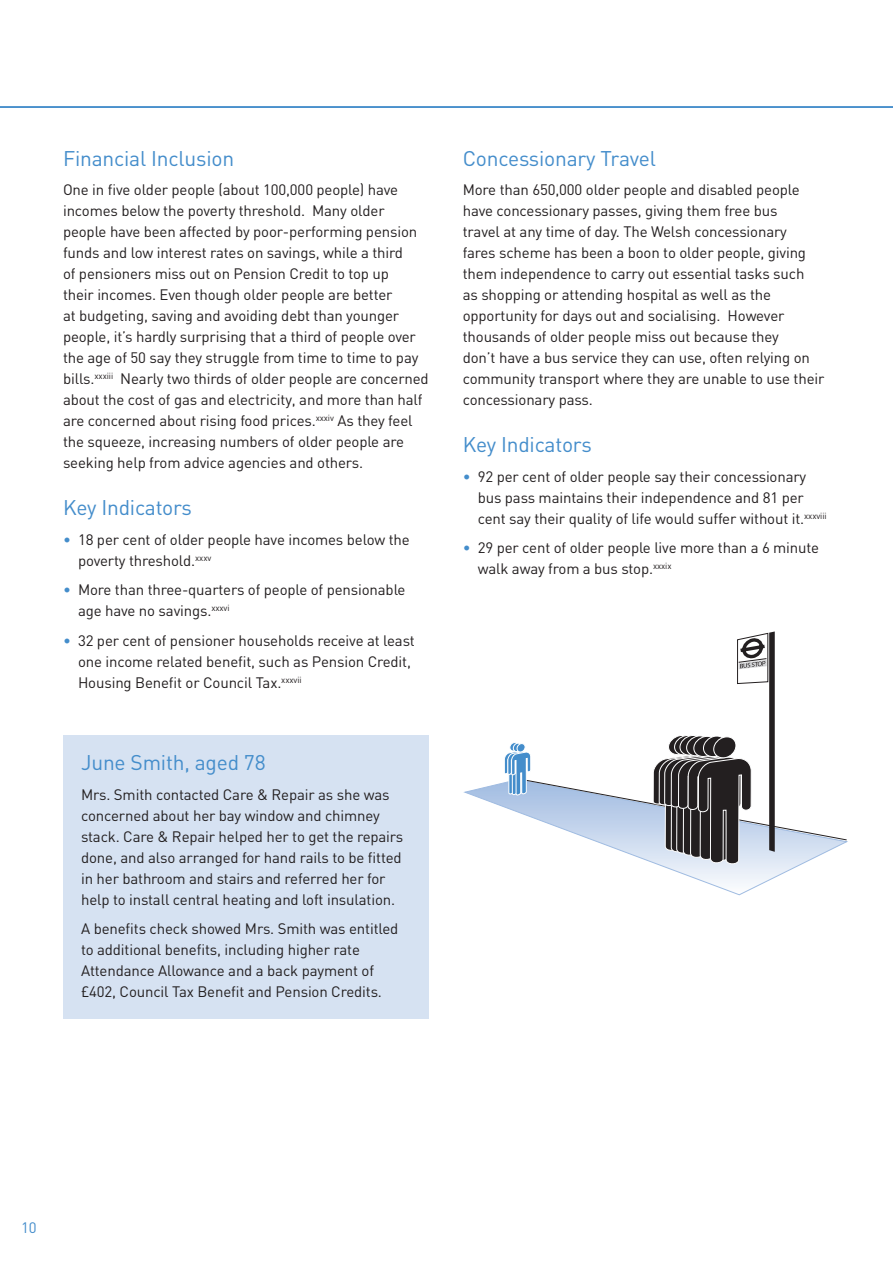
<style>
.page{position:relative;width:893px;height:1263px;background:#fff}
.page>*{position:absolute;margin:0;border:0;box-sizing:border-box;transform-origin:0 0}
.t1{font:21px "DIN";letter-spacing:-.01em;color:#448dcb}
.t2{font:15px/21px "DIN";letter-spacing:-.01em;color:#231f20}
.t3{font:15px "DIN";color:#448dcb}
.s1{color:#448dcb}
</style>
<div class="page">
<hr style="left:0;top:106px;width:893px;height:2px;background:#448dcb">
<div style="left:63px;top:736px;width:366px;height:283px;background:#d6e2f2"></div>
<svg style="left:464px;top:631px;width:384px;height:265px"></svg>
<h1 class="t1" style="left:63px;top:145px;width:173px">Financial Inclusion</h1>
<p class="t2" style="left:63px;top:179px;width:367px">One in five older people (about 100,000 people) have incomes below the poverty threshold. Many older people have been affected by poor-performing pension funds and low interest rates on savings, while a third<br>of pensioners miss out on Pension Credit to top up<br>their incomes. Even though older people are better<br>at budgeting, saving and avoiding debt than younger people, it’s hardly surprising that a third of people over the age of 50 say they struggle from time to time to pay bills.<sup>xxxiii</sup> Nearly two thirds of older people are concerned about the cost of gas and electricity, and more than half are concerned about rising food prices.<sup>xxxiv</sup> As they feel the squeeze, increasing numbers of older people are seeking help from advice agencies and others.</p>
<h1 class="t1" style="left:63px;top:494px;width:131px">Key Indicators</h1>
<p class="t2" style="left:78px;top:528px;width:333px;text-indent:-15px"><span class="s1">•</span> 18 per cent of older people have incomes below the poverty threshold.<sup>xxxv</sup></p>
<p class="t2" style="left:78px;top:579px;width:329px;text-indent:-15px"><span class="s1">•</span> More than three-quarters of people of pensionable age have no savings.<sup>xxxvi</sup></p>
<p class="t2" style="left:78px;top:629px;width:338px;text-indent:-15px"><span class="s1">•</span> 32 per cent of pensioner households receive at least one income related benefit, such as Pension Credit,<br>Housing Benefit or Council Tax.<sup>xxxvii</sup></p>
<h1 class="t1" style="left:81px;top:749px;width:186px">June Smith, aged 78</h1>
<p class="t2" style="left:81px;top:783px;width:324px">Mrs. Smith contacted Care &amp; Repair as she was concerned about her bay window and chimney stack. Care &amp; Repair helped her to get the repairs done, and also arranged for hand rails to be fitted in her bathroom and stairs and referred her for help to install central heating and loft insulation.</p>
<p class="t2" style="left:81px;top:918px;width:319px">A benefits check showed Mrs. Smith was entitled to additional benefits, including higher rate Attendance Allowance and a back payment of £402, Council Tax Benefit and Pension Credits.</p>
<h1 class="t1" style="left:463px;top:145px;width:195px">Concessionary Travel</h1>
<p class="t2" style="left:463px;top:179px;width:363px">More than 650,000 older people and disabled people have concessionary passes, giving them free bus<br>travel at any time of day. The Welsh concessionary<br>fares scheme has been a boon to older people, giving them independence to carry out essential tasks such<br>as shopping or attending hospital as well as the opportunity for days out and socialising. However thousands of older people miss out because they<br>don’t have a bus service they can use, often relying on community transport where they are unable to use their concessionary pass.</p>
<h1 class="t1" style="left:463px;top:431px;width:131px">Key Indicators</h1>
<p class="t2" style="left:478px;top:465px;width:350px;text-indent:-15px"><span class="s1">•</span> 92 per cent of older people say their concessionary bus pass maintains their independence and 81 per cent say their quality of life would suffer without it.<sup>xxxviii</sup></p>
<p class="t2" style="left:478px;top:537px;width:343px;text-indent:-15px"><span class="s1">•</span> 29 per cent of older people live more than a 6 minute walk away from a bus stop.<sup>xxxix</sup></p>
<p class="t3" style="left:21px;top:1218px;width:17px">10</p>
</div>
